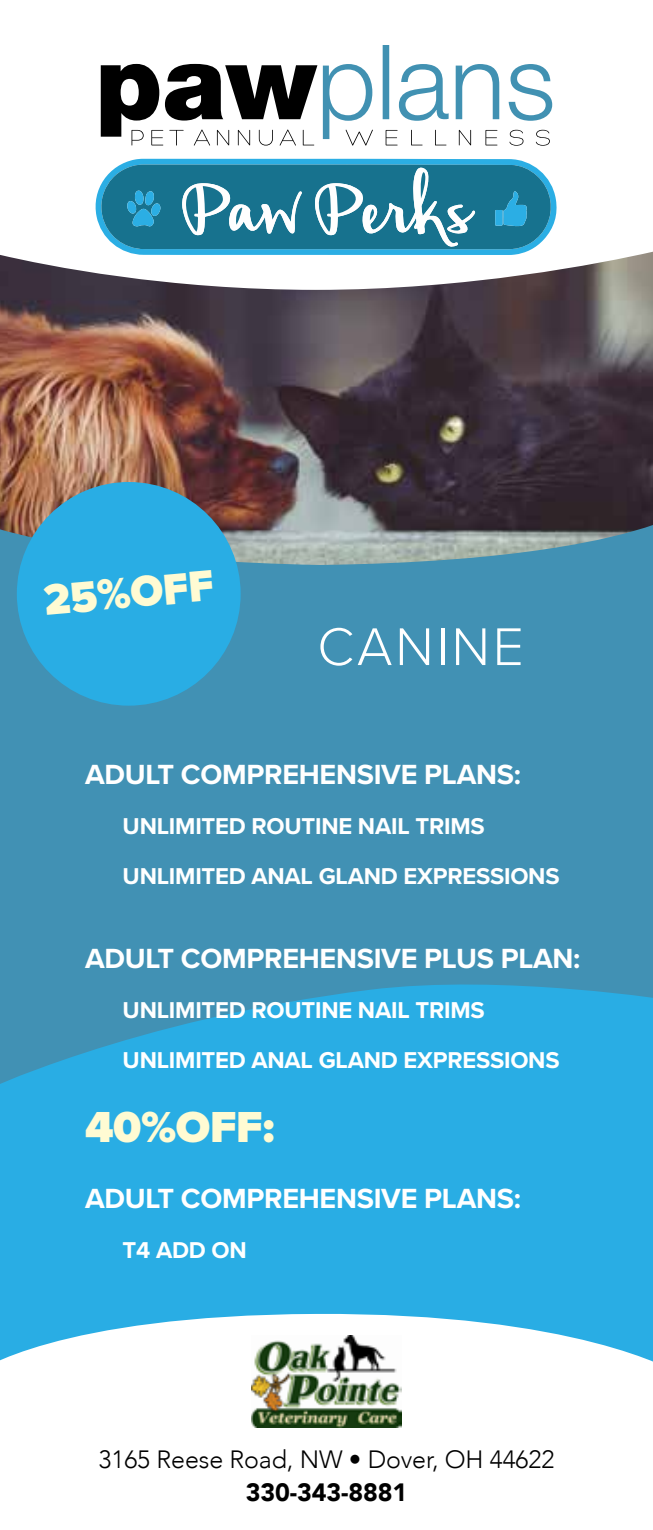
<style>
.page{position:relative;width:653px;height:1530px;background:#fff}
.page>*{position:absolute;margin:0;border:0;box-sizing:border-box;transform-origin:0 0}
.t1{font:300 55px "Proxima Nova";letter-spacing:.05em;color:#fff}
.t2{font:900 45px "Proxima Nova";color:#fffbd3}
.t3{font:900 45px "Proxima Nova";color:#fffbd3;scale:.95 1}
.t4{font:700 28.75px "Proxima Nova";letter-spacing:-.01em;color:#fff}
.t5{font:300 25px "Avenir";letter-spacing:-.005em;color:#000}
.t6{font:900 25px "Avenir";letter-spacing:-.005em;color:#000}
.t7{font:700 23.75px/49.8px "Proxima Nova";letter-spacing:-.01em;color:#fff}
</style>
<div class="page">
<svg style="left:101px;top:64px;width:216px;height:82px"></svg>
<svg style="left:323px;top:45px;width:229px;height:101px"></svg>
<svg style="left:95px;top:159px;width:462px;height:93px;fill:#2baee4"></svg>
<svg style="left:97px;top:164px;width:455px;height:85px;background:#3b8ba4"></svg>
<div style="left:0;top:323px;width:652px;height:1207px;background:#4191b4"></div>
<svg style="left:0;top:984px;width:652px;height:329px;background:#2aaae0"></svg>
<svg style="left:0;top:1313px;width:652px;height:217px;background:#eff8fc"></svg>
<img style="left:0;top:252px;width:652px;height:313px">
<div style="left:17px;top:482px;width:223px;height:224px;background:#29ade4;border-radius:50%"></div>
<img style="left:252px;top:1336px;width:149px;height:92px">
<h2 class="t3" style="left:41px;top:567px;width:180px;rotate:-5deg">25%OFF</h2>
<h1 class="t1" style="left:317px;top:606px;width:208px">CANINE</h1>
<p class="t4" style="left:85px;top:753px;width:437px">ADULT COMPREHENSIVE PLANS:</p>
<p class="t7" style="left:123px;top:801px;width:438px">UNLIMITED ROUTINE NAIL TRIMS<br>UNLIMITED ANAL GLAND EXPRESSIONS</p>
<p class="t4" style="left:85px;top:937px;width:496px">ADULT COMPREHENSIVE PLUS PLAN:</p>
<p class="t7" style="left:123px;top:985px;width:438px">UNLIMITED ROUTINE NAIL TRIMS<br>UNLIMITED ANAL GLAND EXPRESSIONS</p>
<h2 class="t2" style="left:85px;top:1093px;width:191px">40%OFF:</h2>
<p class="t4" style="left:85px;top:1177px;width:437px">ADULT COMPREHENSIVE PLANS:</p>
<p class="t7" style="left:123px;top:1225px;width:126px">T4 ADD ON</p>
<p class="t5" style="left:99px;top:1445px;width:457px">3165 Reese Road, NW • Dover, OH 44622</p>
<p class="t6" style="left:246px;top:1471px;width:163px">330-343-8881</p>
</div>
